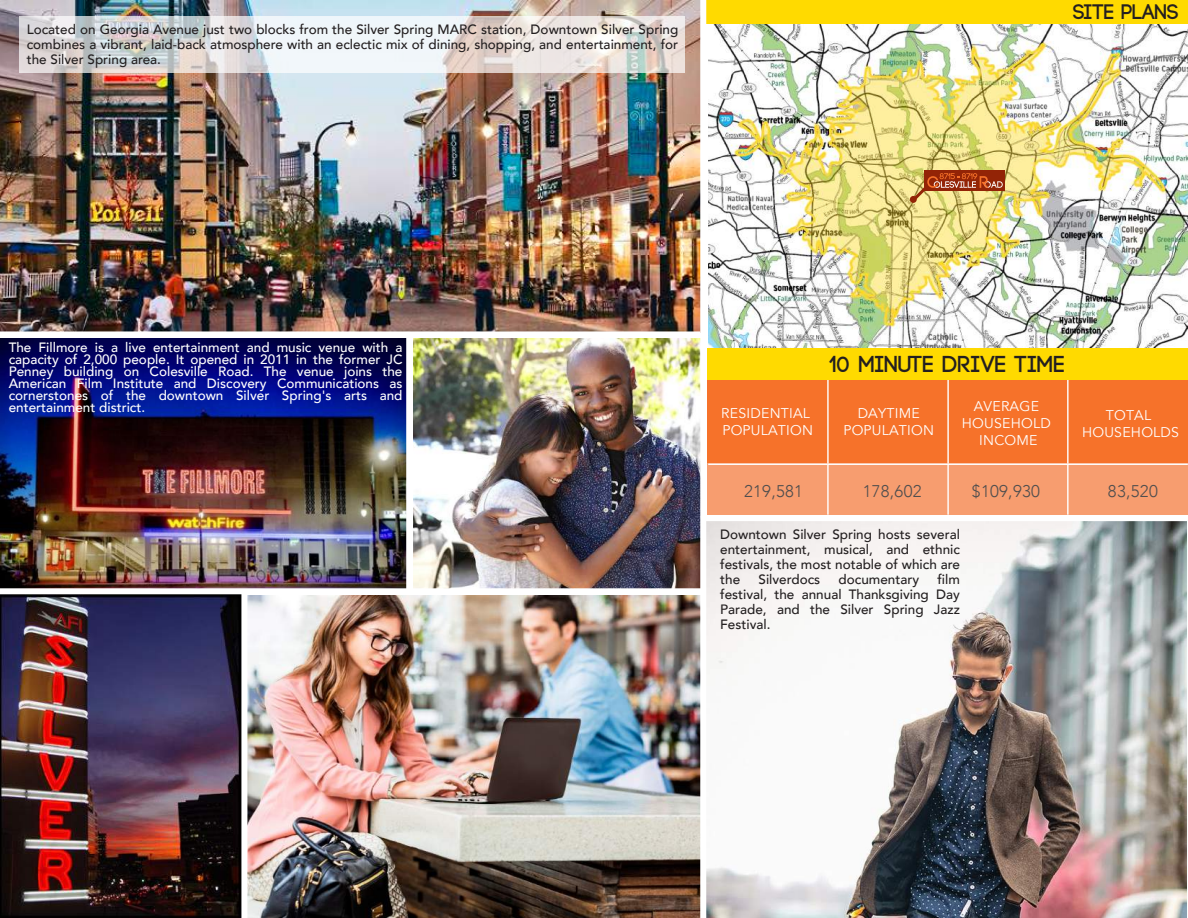
<style>
.page{position:relative;width:1188px;height:918px;background:#fff}
.page>*{position:absolute;margin:0;border:0;box-sizing:border-box;transform-origin:0 0}
.t1{font:700 23.1px "Code";letter-spacing:.015em;color:#231f20}
.t2{font:700 21px "Code";color:#231f20}
.t3{font:300 16.95px "Avenir";letter-spacing:.02em;color:#4f4e4e}
.t4{font:14.1px/17px "Avenir";letter-spacing:.015em;color:#fff;text-align:center}
.t5{font:500 13.5px/15px "Avenir";color:#231f20;text-align:justify}
.t6{font:500 13.5px/12px "Avenir";color:#fff;text-align:justify}
</style>
<div class="page">
<img style="left:0;top:0;width:700px;height:331px">
<img style="left:0;top:338px;width:406px;height:250px">
<img style="left:708px;top:23px;width:480px;height:326px">
<img style="left:413px;top:338px;width:287px;height:250px">
<svg style="left:1px;top:594px;width:240px;height:1px"></svg>
<img style="left:247px;top:595px;width:453px;height:323px">
<img style="left:706px;top:521px;width:480px;height:397px">
<div style="left:708px;top:379px;width:480px;height:85px;background:#f6722a"></div>
<div style="left:708px;top:464px;width:480px;height:51px;background:#f79d6f"></div>
<hr style="left:827px;top:380px;width:2px;height:84px;background:#fff">
<hr style="left:947px;top:380px;width:2px;height:84px;background:#fff">
<hr style="left:1067px;top:380px;width:2px;height:84px;background:#fff">
<hr style="left:708px;top:464px;width:120px;height:1px;background:#fff">
<hr style="left:828px;top:464px;width:360px;height:1px;background:#fff">
<hr style="left:827px;top:465px;width:2px;height:50px;background:#fff">
<hr style="left:947px;top:465px;width:2px;height:50px;background:#fff">
<hr style="left:1067px;top:465px;width:2px;height:50px;background:#fff">
<div style="left:708px;top:349px;width:480px;height:31px;background:#ffda00"></div>
<img style="left:0;top:595px;width:241px;height:323px">
<div style="left:924px;top:170px;width:81px;height:20px;background:#932406"></div>
<svg style="left:910px;top:173px;width:93px;height:30px"></svg>
<svg style="left:19px;top:16px;width:666px;height:57px"></svg>
<div style="left:703px;top:0;width:485px;height:23px;background:#ffda00"></div>
<div style="left:700px;top:0;width:6px;height:918px;background:#fff"></div>
<p class="t5" style="left:27px;top:21px;width:653px">Located on Georgia Avenue just two blocks from the Silver Spring MARC station, Downtown Silver Spring combines a vibrant, laid-back atmosphere with an eclectic mix of dining, shopping, and entertainment, for the Silver Spring area.</p>
<h2 class="t2" style="left:1073px;top:1px;width:107px">SITE PLANS</h2>
<p class="t6" style="left:9px;top:340px;width:395px">The Fillmore is a live entertainment and music venue with a capacity of 2,000 people. It opened in 2011 in the former JC Penney building on Colesville Road. The venue joins the American Film Institute and Discovery Communications as cornerstones of the downtown Silver Spring's arts and entertainment district.</p>
<p class="t4" style="left:721px;top:405px;width:93px;text-align:left">RESIDENTIAL<br>POPULATION</p>
<p class="t3" style="left:744px;top:481px;width:60px">219,581</p>
<h1 class="t1" style="left:831px;top:352px;width:236px">10 MINUTE DRIVE TIME</h1>
<p class="t4" style="left:843px;top:405px;width:92px">DAYTIME<br>POPULATION</p>
<p class="t4" style="left:962px;top:398px;width:90px">AVERAGE<br>HOUSEHOLD<br>INCOME</p>
<p class="t4" style="left:1082px;top:407px;width:98px">TOTAL<br>HOUSEHOLDS</p>
<p class="t3" style="left:972px;top:481px;width:70px">$109,930</p>
<p class="t3" style="left:1108px;top:481px;width:51px">83,520</p>
<p class="t3" style="left:863px;top:481px;width:60px">178,602</p>
<p class="t5" style="left:720px;top:526px;width:241px">Downtown Silver Spring hosts several entertainment, musical, and ethnic festivals, the most notable of which are the</p>
<p class="t5" style="left:720px;top:571px;width:241px;text-indent:217px">film festival, the annual Thanksgiving Day Parade, and the Silver Spring Jazz Festival.</p>
<p class="t5" style="left:759px;top:571px;width:63px">Silverdocs</p>
<p class="t5" style="left:839px;top:571px;width:82px">documentary</p>
</div>
